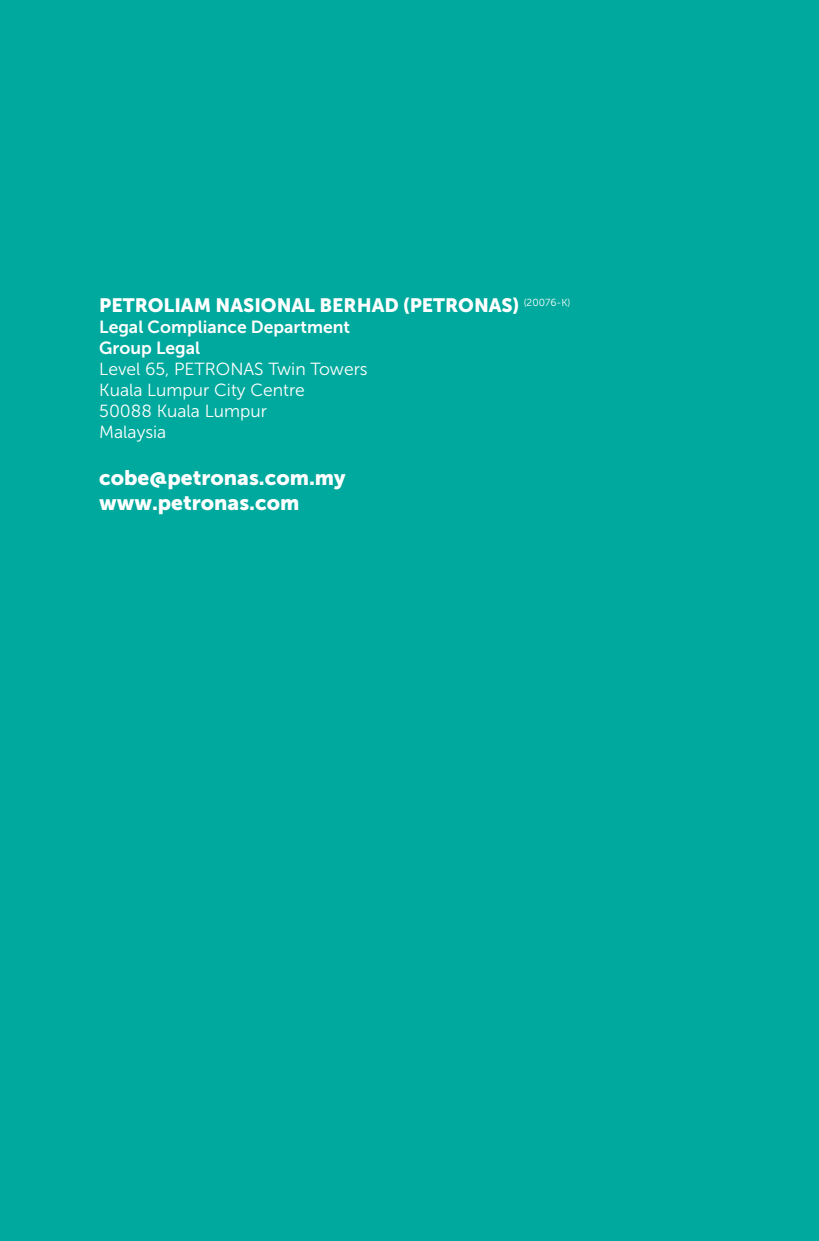
<style>
.page{position:relative;width:819px;height:1241px;background:#fff}
.page>*{position:absolute;margin:0;border:0;box-sizing:border-box;transform-origin:0 0}
.t1{font:21px "Museo Sans 900";color:#fff}
.t2{font:19.25px "Museo Sans 900";color:#fff}
.t3{font:17.5px "Museo Sans 300";color:#fff}
.t4{font:17.5px "Museo Sans 700";color:#fff}
</style>
<div class="page">
<div style="left:0;top:0;width:819px;height:1240px;background:#00a99d"></div>
<p class="t2" style="left:99px;top:294px;width:472px">PETROLIAM NASIONAL BERHAD (PETRONAS) <sup>(20076-K)</sup></p>
<p class="t4" style="left:99px;top:317px;width:252px">Legal Compliance Department</p>
<p class="t4" style="left:99px;top:338px;width:102px">Group Legal</p>
<p class="t3" style="left:99px;top:360px;width:270px">Level 65, PETRONAS Twin Towers</p>
<p class="t3" style="left:99px;top:381px;width:207px">Kuala Lumpur City Centre</p>
<p class="t3" style="left:99px;top:402px;width:169px">50088 Kuala Lumpur</p>
<p class="t3" style="left:99px;top:423px;width:69px">Malaysia</p>
<p class="t1" style="left:99px;top:465px;width:248px">cobe@petronas.com.my</p>
<p class="t1" style="left:99px;top:490px;width:202px">www.petronas.com</p>
</div>
